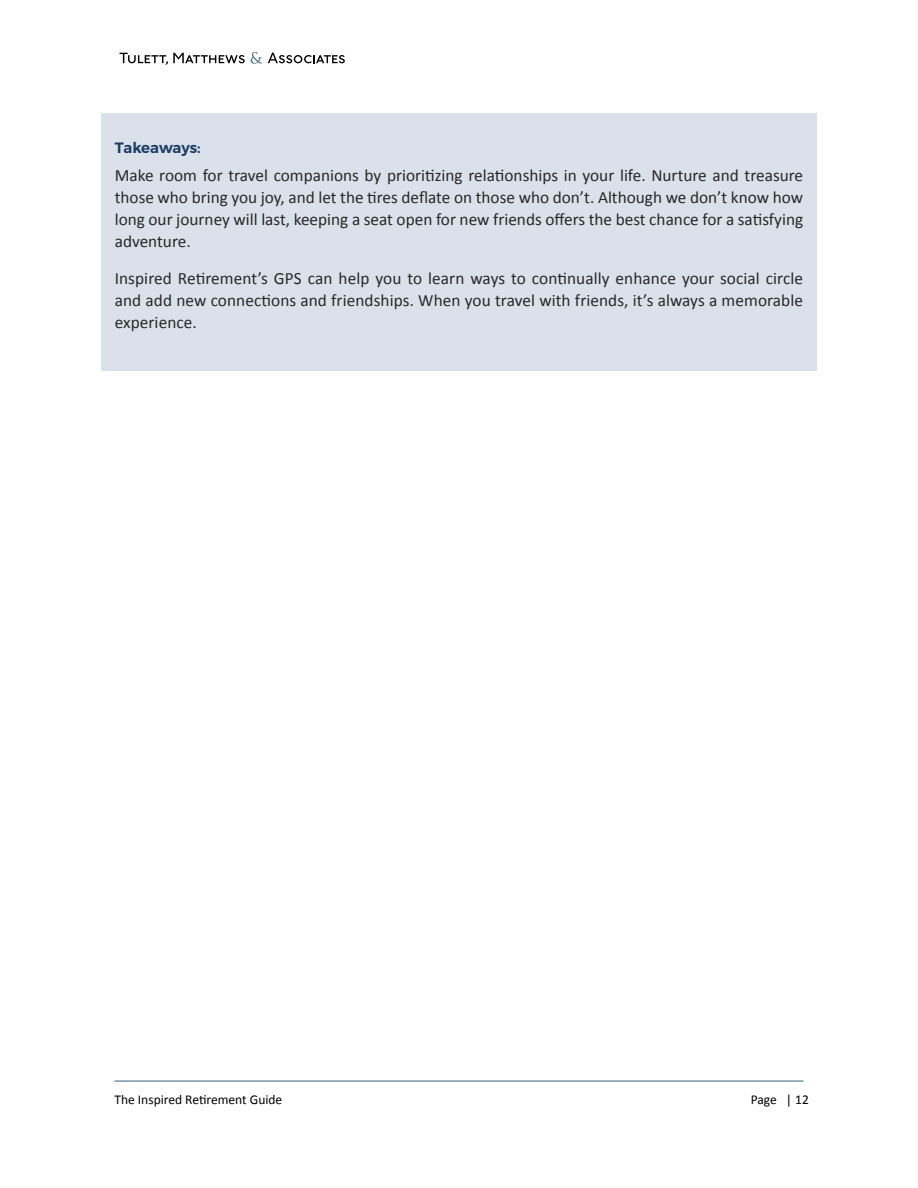
<style>
.page{position:relative;width:918px;height:1188px;background:#fff}
.page>*{position:absolute;margin:0;border:0;box-sizing:border-box;transform-origin:0 0}
.t1{font:17.25px/21.8px "Calibri";color:#292829;text-align:justify}
.t2{font:600 15px "Montserrat";letter-spacing:-.01em;color:#1d3d64}
.t3{font:13.5px "Calibri";color:#000}
</style>
<div class="page">
<hr style="left:114px;top:1080px;width:690px;height:2px;background:#7698a9">
<svg style="left:120px;top:53px;width:125px;height:12px"></svg>
<svg style="left:268px;top:53px;width:77px;height:10px"></svg>
<svg style="left:251px;top:52px;width:11px;height:12px"></svg>
<div style="left:101px;top:113px;width:716px;height:257px;background:#dae1ea"></div>
<p class="t2" style="left:115px;top:141px;width:88px">Takeaways:</p>
<p class="t1" style="left:115px;top:164px;width:690px">Make room for travel companions by prioritizing relationships in your life. Nurture and treasure those who bring you joy, and let the tires deflate on those who don’t. Although we don’t know how long our journey will last, keeping a seat open for new friends offers the best chance for a satisfying adventure.</p>
<p class="t1" style="left:115px;top:267px;width:690px">Inspired Retirement’s GPS can help you to learn ways to continually enhance your social circle and add new connections and friendships. When you travel with friends, it’s always a memorable experience.</p>
<p class="t3" style="left:114px;top:1090px;width:169px">The Inspired Retirement Guide</p>
<p class="t3" style="left:751px;top:1094px;width:60px">Page | 12</p>
</div>
